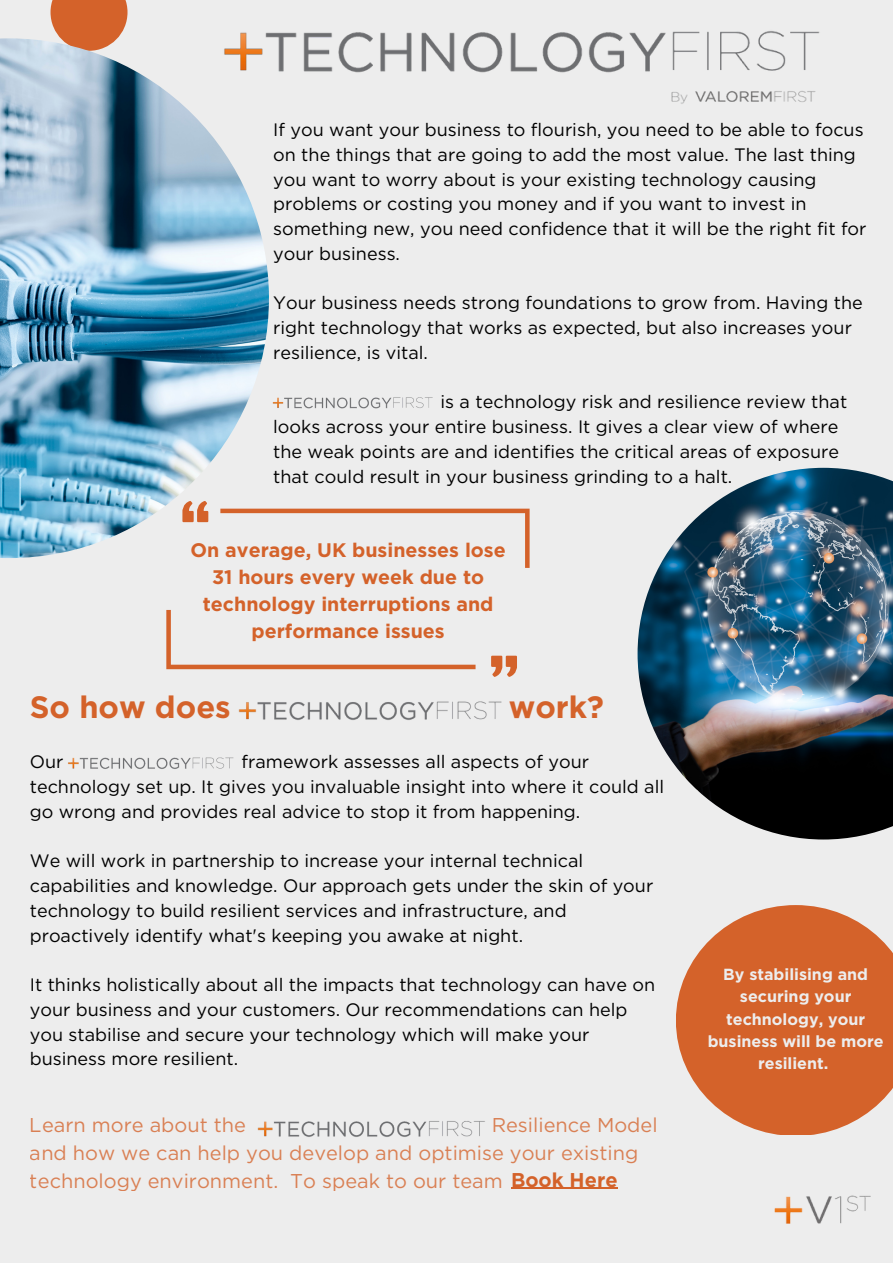
<style>
.page{position:relative;width:893px;height:1264px;background:#fff}
.page>*{position:absolute;margin:0;border:0;box-sizing:border-box;transform-origin:0 0}
.t1{font:700 30.9px "Gotham";color:#d4622a}
.t2{font:19.95px/27.6px "Gotham";color:#d4622a}
.t3{font:700 19.65px/27px "Gotham";color:#d4622a;text-align:center}
.t4{font:18px/24.8px "Gotham";color:#000}
.t5{font:700 16.05px/22px "Gotham";color:#ededed;text-align:center}
.s1{font-weight:700}
</style>
<div class="page">
<div style="left:0;top:0;width:892px;height:1262px;background:#ededed"></div>
<div style="left:50px;top:0;width:77px;height:51px;background:#d4622a"></div>
<img style="left:0;top:38px;width:269px;height:520px">
<img style="left:637px;top:468px;width:255px;height:371px">
<img style="left:774px;top:1195px;width:97px;height:29px">
<svg style="left:182px;top:501px;width:26px;height:21px"></svg>
<svg style="left:491px;top:655px;width:26px;height:22px"></svg>
<svg style="left:220px;top:508px;width:309px;height:60px"></svg>
<svg style="left:166px;top:610px;width:309px;height:59px"></svg>
<svg style="left:676px;top:905px;width:216px;height:229px;fill:#d4622a"></svg>
<img style="left:207px;top:31px;width:613px;height:87px">
<img style="left:238px;top:701px;width:264px;height:19px">
<img style="left:68px;top:757px;width:166px;height:12px">
<img style="left:272px;top:397px;width:161px;height:12px">
<img style="left:257px;top:1121px;width:228px;height:16px">
<hr style="left:511px;top:1187px;width:106px;height:1px;background:#d4622a">
<p class="t4" style="left:273px;top:117px;width:594px">If you want your business to flourish, you need to be able to focus on the things that are going to add the most value. The last thing you want to worry about is your existing technology causing problems or costing you money and if you want to invest in something new, you need confidence that it will be the right fit for your business.</p>
<p class="t4" style="left:273px;top:290px;width:591px">Your business needs strong foundations to grow from. Having the right technology that works as expected, but also increases your resilience, is vital.</p>
<p class="t4" style="left:273px;top:389px;width:575px;text-indent:167px">is a technology risk and resilience review that looks across your entire business. It gives a clear view of where the weak points are and identifies the critical areas of exposure that could result in your business grinding to a halt.</p>
<p class="t3" style="left:190px;top:538px;width:317px">On average, UK businesses lose<br>31 hours every week due to technology interruptions and performance issues</p>
<h1 class="t1" style="left:30px;top:693px;width:202px">So how does</h1>
<h1 class="t1" style="left:509px;top:693px;width:97px">work?</h1>
<p class="t4" style="left:30px;top:749px;width:35px">Our</p>
<p class="t4" style="left:30px;top:749px;width:636px;text-indent:212px">framework assesses all aspects of your technology set up. It gives you invaluable insight into where it could all go wrong and provides real advice to stop it from happening.</p>
<p class="t4" style="left:30px;top:848px;width:625px">We will work in partnership to increase your internal technical capabilities and knowledge. Our approach gets under the skin of your technology to build resilient services and infrastructure, and proactively identify what's keeping you awake at night.</p>
<p class="t4" style="left:30px;top:972px;width:626px">It thinks holistically about all the impacts that technology can have on your business and your customers. Our recommendations can help you stabilise and secure your technology which will make your business more resilient.</p>
<p class="t2" style="left:30px;top:1111px;width:629px;text-indent:462px">Resilience Model and how we can help you develop and optimise your existing technology environment. To speak to our team <span class="s1">Book Here</span></p>
<p class="t2" style="left:30px;top:1111px;width:218px">Learn more about the</p>
<p class="t5" style="left:707px;top:964px;width:177px">By stabilising and securing your technology, your business will be more resilient.</p>
</div>
